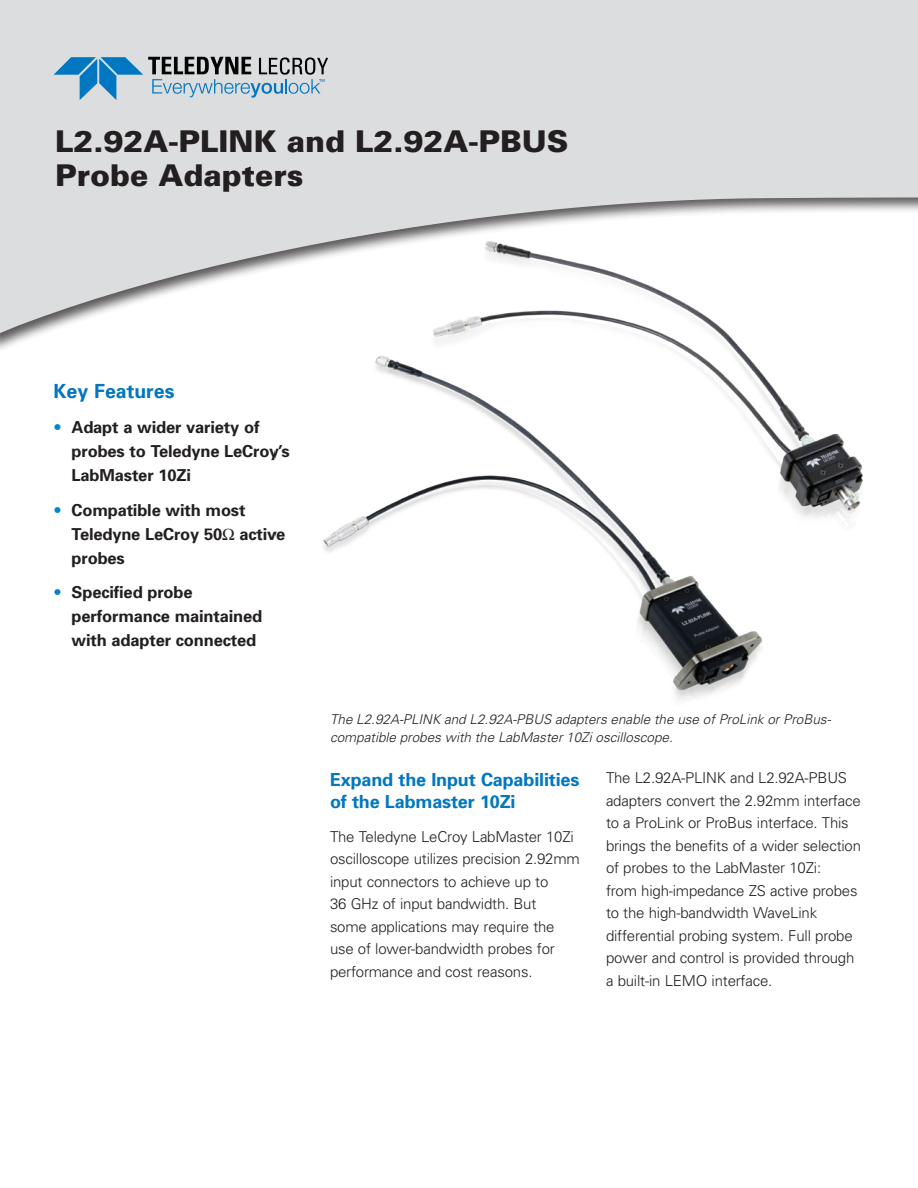
<style>
.page{position:relative;width:918px;height:1188px;background:#fff}
.page>*{position:absolute;margin:0;border:0;box-sizing:border-box;transform-origin:0 0}
.t1{font:900 30px/33.9px "Univers";color:#231f20}
.t2{font:700 19.5px "Univers";color:#0077c0}
.t3{font:700 18px/22.5px "Univers";letter-spacing:-.01em;color:#0077c0}
.t4{font:700 16.5px/24px "Univers";letter-spacing:-.01em;color:#231f20}
.t5{font:300 15px/22.5px "Univers";letter-spacing:-.015em;color:#231f20}
.t6{font:italic 300 13.5px/18px "Univers";color:#231f20}
.s1{font-weight:300;color:#0086cb}
</style>
<div class="page">
<svg style="left:0;top:0;width:918px;height:333px;background:#dcddde"></svg>
<svg style="left:54px;top:57px;width:274px;height:43px;background:#97b0c0"></svg>
<img style="left:404px;top:218px;width:514px;height:306px">
<img style="left:275px;top:326px;width:505px;height:375px">
<h1 class="t1" style="left:55px;top:124px;width:515px">L2.92A-PLINK and L2.92A-PBUS<br>Probe Adapters</h1>
<h2 class="t2" style="left:54px;top:379px;width:122px">Key Features</h2>
<p class="t4" style="left:72px;top:415px;width:220px;text-indent:-18px"><span class="s1">•</span> Adapt a wider variety of probes to Teledyne LeCroy’s<br>LabMaster 10Zi</p>
<p class="t4" style="left:72px;top:498px;width:215px;text-indent:-18px"><span class="s1">•</span> Compatible with most<br>Teledyne LeCroy 50 active probes</p>
<p class="t4" style="left:72px;top:581px;width:192px;text-indent:-18px"><span class="s1">•</span> Specified probe performance maintained with adapter connected</p>
<p class="t6" style="left:330px;top:710px;width:503px">The L2.92A-PLINK and L2.92A-PBUS adapters enable the use of ProLink or ProBus&shy;compatible probes with the LabMaster 10Zi oscilloscope.</p>
<p class="t3" style="left:330px;top:768px;width:251px">Expand the Input Capabilities of the Labmaster 10Zi</p>
<p class="t5" style="left:330px;top:825px;width:251px">The Teledyne LeCroy LabMaster 10Zi oscilloscope utilizes precision 2.92mm input connectors to achieve up to<br>36 GHz of input bandwidth. But<br>some applications may require the use of lower-bandwidth probes for performance and cost reasons.</p>
<p class="t5" style="left:606px;top:767px;width:257px">The L2.92A-PLINK and L2.92A-PBUS adapters convert the 2.92mm interface to a ProLink or ProBus interface. This brings the benefits of a wider selection of probes to the LabMaster 10Zi:<br>from high-impedance ZS active probes to the high-bandwidth WaveLink differential probing system. Full probe power and control is provided through a built-in LEMO interface.</p>
</div>
